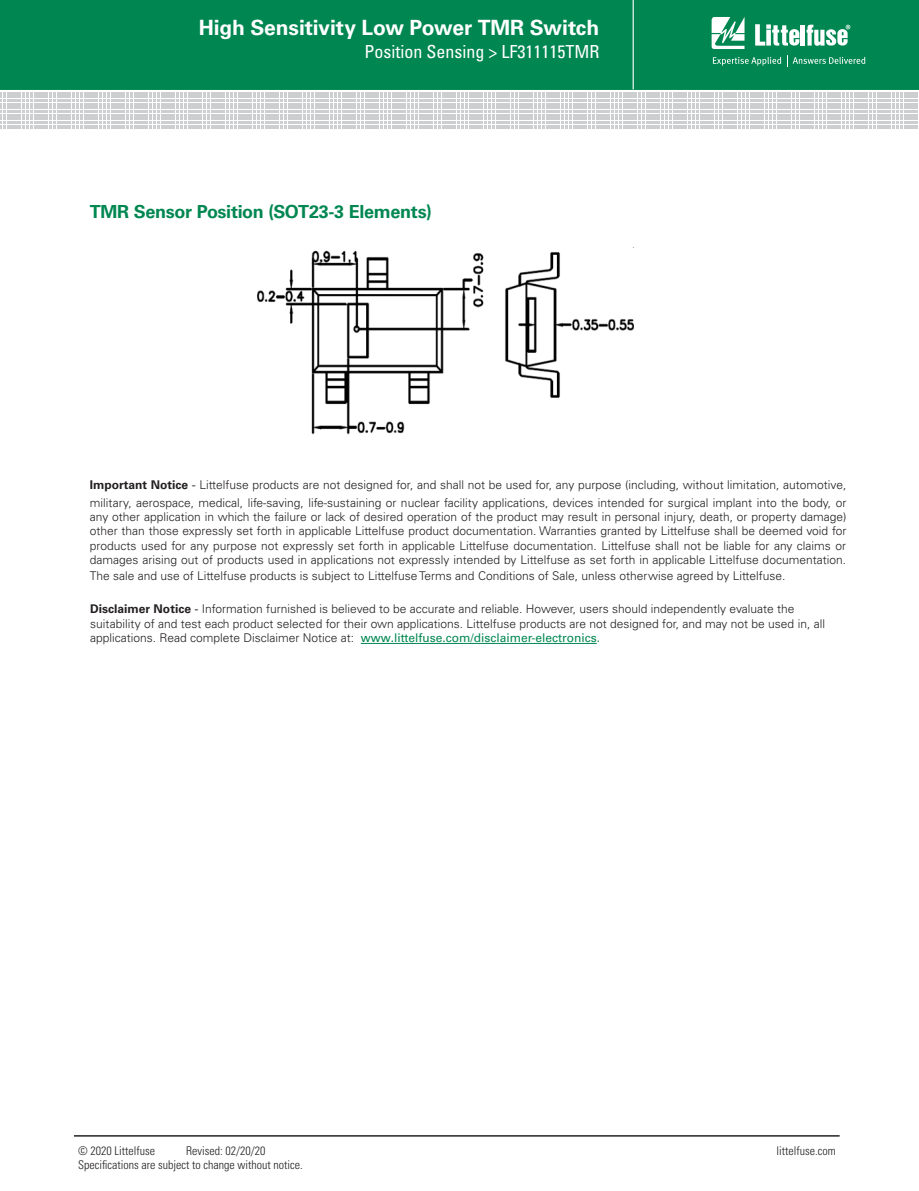
<style>
.page{position:relative;width:919px;height:1191px;background:#fff}
.page>*{position:absolute;margin:0;border:0;box-sizing:border-box;transform-origin:0 0}
.t1{font:700 21px "Univers LT Std";letter-spacing:-.005em;color:#fff}
.Strong_Bold_Body{font:700 18px "Univers LT Std";letter-spacing:-.02em;color:#008751}
.ch_subtitle_L{font:condensed 18px "Univers LT Std";color:#fff}
.段落样式1{font:300 12px/14.4px "Univers LT Std";color:#231f20}
._2_para{font:300 12px/14.4px "Univers LT Std";color:#231f20}
.t2{font:300 condensed 12px "Univers LT Std";color:#231f20}
.s1{font-weight:700}
.s2{font-weight:400}
.s3{font-weight:400;color:#008751}
.s4{font-weight:400;color:#38825b}
</style>
<div class="page">
<div style="left:0;top:0;width:918px;height:90px;background:#008751"></div>
<hr style="left:632px;top:0;width:1px;height:89px;background:#fff">
<svg style="left:711px;top:17px;width:33px;height:32px"></svg>
<hr style="left:800px;top:25px;width:4px;height:21px;background:#fff">
<svg style="left:806px;top:25px;width:44px;height:21px"></svg>
<svg style="left:755px;top:24px;width:44px;height:22px"></svg>
<svg style="left:712px;top:55px;width:153px;height:11px"></svg>
<svg style="left:0;top:92px;width:917px;height:35px"></svg>
<hr style="left:74px;top:1135px;width:765px;height:1px;background:#231f20">
<img style="left:257px;top:250px;width:376px;height:185px">
<hr style="left:361px;top:643px;width:235px;height:1px;background:#008751">
<p class="t1" style="left:199px;top:16px;width:402px">High Sensitivity Low Power TMR Switch</p>
<p class="ch_subtitle_L" style="left:364px;top:40px;width:236px">Position Sensing &gt; LF311115TMR</p>
<p class="Strong_Bold_Body" style="left:90px;top:201px;width:343px">TMR Sensor Position (SOT23-3 Elements)</p>
<p class="段落样式1" style="left:90px;top:475px;width:758px;line-height:18px"><span class="s1">Important Notice</span> <span class="s2">-</span> Littelfuse products are not designed for, and shall not be used for, any purpose (including, without limitation, automotive, military, aerospace, medical, life-saving, life-sustaining or nuclear facility applications, devices intended for surgical implant into the body, or</p>
<p class="段落样式1" style="left:90px;top:509px;width:758px;text-align:justify">any other application in which the failure or lack of desired operation of the product may result in personal injury, death, or property damage) other than those expressly set forth in applicable Littelfuse product documentation. Warranties granted by Littelfuse shall be deemed void for products used for any purpose not expressly set forth in applicable Littelfuse documentation. Littelfuse shall not be liable for any claims or damages arising out of products used in applications not expressly intended by Littelfuse as set forth in applicable Littelfuse documentation.</p>
<p class="段落样式1" style="left:90px;top:569px;width:697px">The sale and use of Littelfuse products is subject to Littelfuse Terms and Conditions of Sale, unless otherwise agreed by Littelfuse.</p>
<p class="_2_para" style="left:90px;top:602px;width:736px"><span class="s1">Disclaimer Notice</span> <span class="s2">-</span> Information furnished is believed to be accurate and reliable. However, users should independently evaluate the suitability of and test each product selected for their own applications. Littelfuse products are not designed for, and may not be used in, all applications. Read complete Disclaimer Notice at: <span class="s3">www.littelfuse.com/disclaimer-electronics</span><span class="s4">.</span></p>
<p class="t2" style="left:78px;top:1143px;width:78px">© 2020 Littelfuse</p>
<p class="t2" style="left:186px;top:1143px;width:81px">Revised: 02/20/20</p>
<p class="t2" style="left:776px;top:1143px;width:61px">littelfuse.com</p>
<p class="t2" style="left:78px;top:1157px;width:226px">Specifications are subject to change without notice.</p>
</div>
